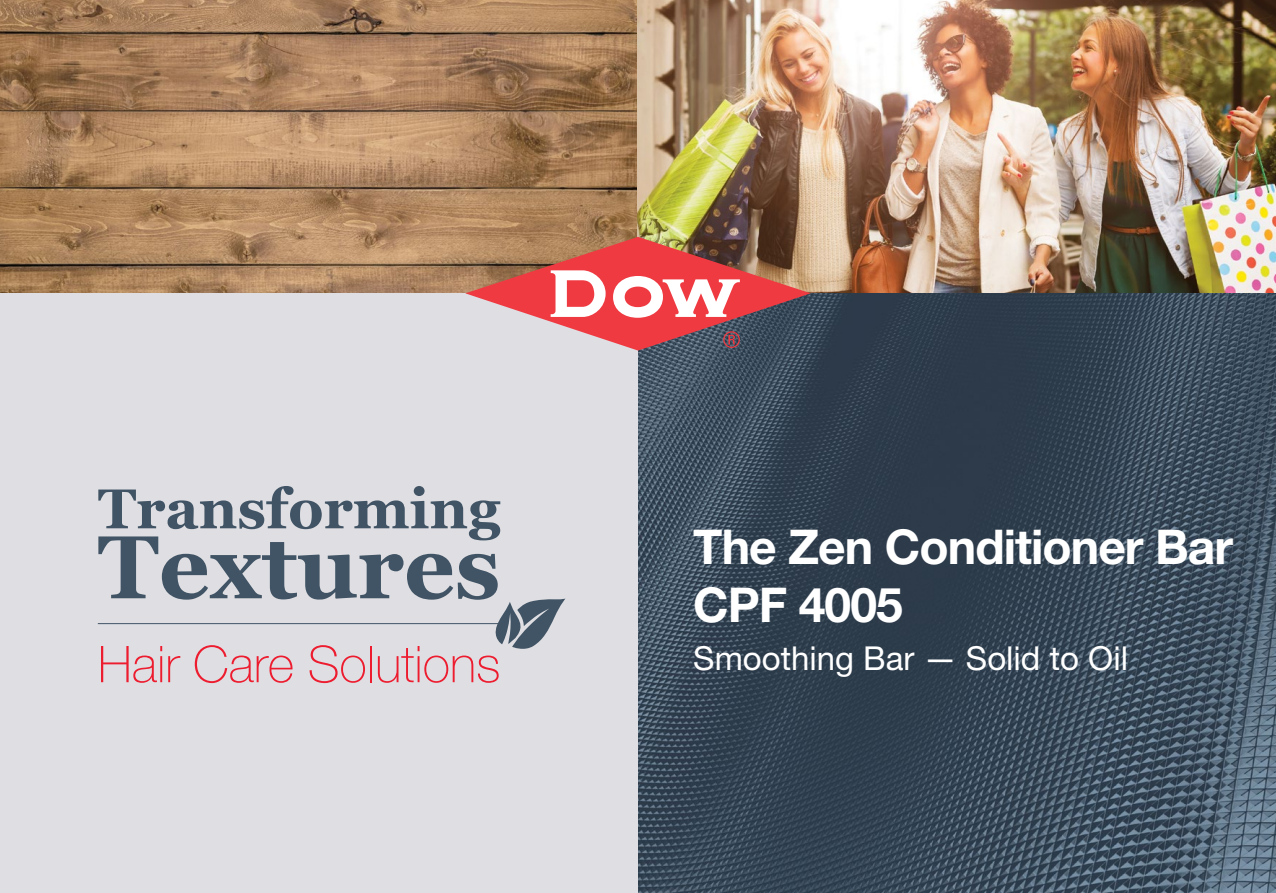
<style>
.page{position:relative;width:1276px;height:893px;background:#fff}
.page>*{position:absolute;margin:0;border:0;box-sizing:border-box;transform-origin:0 0}
.t1{font:700 89.1px "Georgia";color:#415465}
.t2{font:700 56.1px "Georgia";color:#415465}
.t3{font:100 50.7px "Helvetica Neue LT Std";color:#ed1c2f}
.t4{font:700 48px/57.6px "Helvetica Neue LT Std";letter-spacing:-.02em;color:#fff}
.t5{font:33px "Helvetica Neue LT Std";color:#fff}
</style>
<div class="page">
<img style="left:0;top:0;width:1276px;height:293px">
<img style="left:638px;top:293px;width:638px;height:600px">
<div style="left:0;top:293px;width:638px;height:600px;background:#dfdfe3"></div>
<hr style="left:98px;top:623px;width:402px;height:1px;background:#415465">
<svg style="left:492px;top:598px;width:73px;height:51px"></svg>
<svg style="left:465px;top:237px;width:345px;height:114px"></svg>
<p class="t2" style="left:98px;top:473px;width:404px">Transforming</p>
<h1 class="t1" style="left:98px;top:510px;width:404px">Textures</h1>
<p class="t3" style="left:98px;top:635px;width:404px">Hair Care Solutions</p>
<p class="t4" style="left:693px;top:517px;width:541px">The Zen Conditioner Bar<br>CPF 4005</p>
<p class="t5" style="left:693px;top:638px;width:436px">Smoothing Bar — Solid to Oil</p>
</div>
